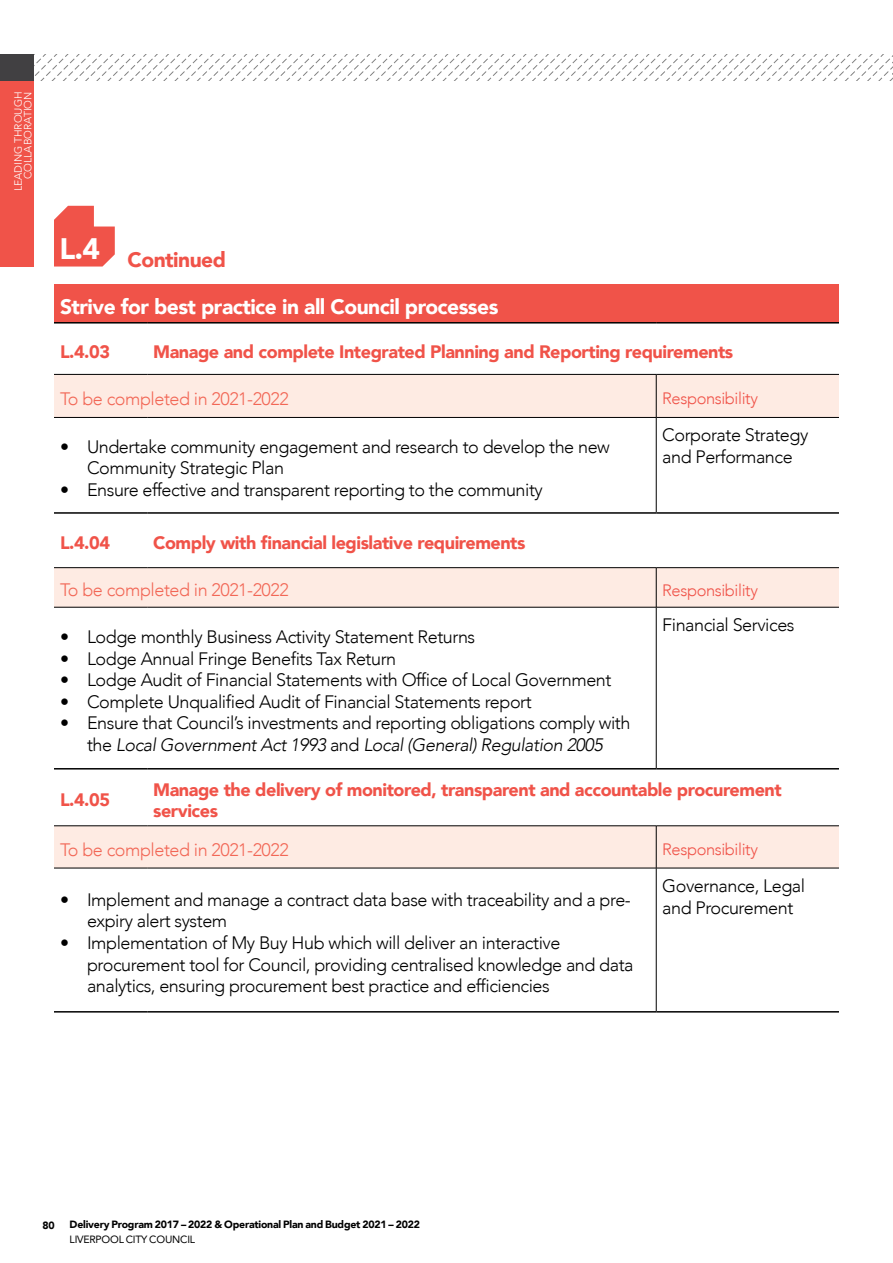
<style>
.page{position:relative;width:893px;height:1263px;background:#fff}
.page>*{position:absolute;margin:0;border:0;box-sizing:border-box;transform-origin:0 0}
.t1{font:900 21px "Avenir";letter-spacing:-.025em;color:#fff}
.t2{font:900 21px "Avenir";letter-spacing:-.025em;color:#f05349}
.t3{font:300 18px/21.6px "Avenir";letter-spacing:-.025em;color:#000}
.t4{font:900 18px/21.6px "Avenir";letter-spacing:-.025em;color:#f05349}
.t5{font:300 18px "Avenir";letter-spacing:-.025em;color:#f26756}
.t6{font:300 16.5px "Avenir";letter-spacing:-.025em;color:#f05349}
.t7{font:900 10.5px "Avenir";letter-spacing:-.02em;color:#000}
.t8{font:300 10.5px/9.6px "Avenir";color:#fff;text-align:right}
.t9{font:10.5px "Avenir";letter-spacing:-.02em;color:#000}
.s1{font-style:italic}
</style>
<div class="page">
<div style="left:0;top:81px;width:34px;height:185px;background:#f05349"></div>
<div style="left:0;top:54px;width:34px;height:27px;background:#414042"></div>
<svg style="left:34px;top:54px;width:859px;height:27px"></svg>
<div style="left:54px;top:284px;width:785px;height:39px;background:#f05349"></div>
<svg style="left:54px;top:375px;width:785px;height:493px"></svg>
<hr style="left:656px;top:418px;width:1px;height:94px;background:#000">
<hr style="left:656px;top:607px;width:1px;height:161px;background:#000">
<hr style="left:656px;top:868px;width:1px;height:143px;background:#000">
<hr style="left:54px;top:322px;width:93px;height:2px;background:#000">
<hr style="left:147px;top:322px;width:509px;height:2px;background:#000">
<hr style="left:656px;top:322px;width:183px;height:2px;background:#000">
<hr style="left:54px;top:512px;width:93px;height:2px;background:#000">
<hr style="left:147px;top:512px;width:509px;height:2px;background:#000">
<hr style="left:656px;top:512px;width:183px;height:2px;background:#000">
<hr style="left:54px;top:768px;width:93px;height:1px;background:#000">
<hr style="left:147px;top:768px;width:509px;height:1px;background:#000">
<hr style="left:656px;top:768px;width:183px;height:1px;background:#000">
<hr style="left:54px;top:1011px;width:93px;height:1px;background:#000">
<hr style="left:147px;top:1011px;width:509px;height:1px;background:#000">
<hr style="left:656px;top:1011px;width:183px;height:1px;background:#000">
<hr style="left:656px;top:375px;width:1px;height:42px;background:#000">
<hr style="left:656px;top:568px;width:1px;height:39px;background:#000">
<hr style="left:656px;top:826px;width:1px;height:42px;background:#000">
<hr style="left:54px;top:825px;width:93px;height:1px;background:#000">
<hr style="left:147px;top:825px;width:509px;height:1px;background:#000">
<hr style="left:656px;top:825px;width:183px;height:1px;background:#000">
<hr style="left:54px;top:868px;width:93px;height:1px;background:#000">
<hr style="left:147px;top:868px;width:509px;height:1px;background:#000">
<hr style="left:656px;top:868px;width:183px;height:1px;background:#000">
<hr style="left:54px;top:374px;width:93px;height:1px;background:#000">
<hr style="left:147px;top:374px;width:509px;height:1px;background:#000">
<hr style="left:656px;top:374px;width:183px;height:1px;background:#000">
<hr style="left:54px;top:417px;width:93px;height:1px;background:#000">
<hr style="left:147px;top:417px;width:509px;height:1px;background:#000">
<hr style="left:656px;top:417px;width:183px;height:1px;background:#000">
<hr style="left:54px;top:567px;width:93px;height:1px;background:#000">
<hr style="left:147px;top:567px;width:509px;height:1px;background:#000">
<hr style="left:656px;top:567px;width:183px;height:1px;background:#000">
<hr style="left:54px;top:607px;width:93px;height:1px;background:#000">
<hr style="left:147px;top:607px;width:509px;height:1px;background:#000">
<hr style="left:656px;top:607px;width:183px;height:1px;background:#000">
<svg style="left:54px;top:206px;width:61px;height:61px"></svg>
<p class="t8" style="left:14px;top:191px;width:101px;rotate:-90deg">LEADING THROUGH<br>COLLABORATION</p>
<p class="t2" style="left:59px;top:241px;width:168px"><sup>L.4</sup> Continued</p>
<p class="t1" style="left:60px;top:288px;width:440px">Strive for best practice in all Council processes</p>
<p class="t4" style="left:60px;top:340px;width:52px">L.4.03</p>
<p class="t4" style="left:153px;top:340px;width:582px">Manage and complete Integrated Planning and Reporting requirements</p>
<p class="t5" style="left:60px;top:388px;width:230px">To be completed in 2021-2022</p>
<p class="t6" style="left:662px;top:389px;width:97px">Responsibility</p>
<p class="t3" style="left:87px;top:436px;width:524px;text-indent:-27px">• Undertake community engagement and research to develop the new<br>Community Strategic Plan</p>
<p class="t3" style="left:60px;top:479px;width:484px">• Ensure effective and transparent reporting to the community</p>
<p class="t3" style="left:662px;top:424px;width:148px">Corporate Strategy and Performance</p>
<p class="t4" style="left:60px;top:532px;width:52px">L.4.04</p>
<p class="t4" style="left:153px;top:532px;width:374px">Comply with financial legislative requirements</p>
<p class="t5" style="left:60px;top:580px;width:230px">To be completed in 2021-2022</p>
<p class="t6" style="left:662px;top:580px;width:97px">Responsibility</p>
<p class="t3" style="left:60px;top:626px;width:417px">• Lodge monthly Business Activity Statement Returns</p>
<p class="t3" style="left:60px;top:648px;width:338px">• Lodge Annual Fringe Benefits Tax Return</p>
<p class="t3" style="left:60px;top:669px;width:553px">• Lodge Audit of Financial Statements with Office of Local Government</p>
<p class="t3" style="left:60px;top:691px;width:473px">• Complete Unqualified Audit of Financial Statements report</p>
<p class="t3" style="left:60px;top:712px;width:572px;text-align:center">• Ensure that Council’s investments and reporting obligations comply with the <span class="s1">Local Government Act 1993</span> and <span class="s1">Local (General) Regulation 2005</span></p>
<p class="t3" style="left:662px;top:614px;width:134px">Financial Services</p>
<p class="t4" style="left:60px;top:789px;width:52px">L.4.05</p>
<p class="t4" style="left:153px;top:778px;width:630px">Manage the delivery of monitored, transparent and accountable procurement services</p>
<p class="t5" style="left:60px;top:839px;width:230px">To be completed in 2021-2022</p>
<p class="t6" style="left:662px;top:840px;width:97px">Responsibility</p>
<p class="t3" style="left:87px;top:889px;width:545px;text-indent:-27px">• Implement and manage a contract data base with traceability and a pre&shy;expiry alert system</p>
<p class="t3" style="left:87px;top:932px;width:548px;text-indent:-27px">• Implementation of My Buy Hub which will deliver an interactive procurement tool for Council, providing centralised knowledge and data analytics, ensuring procurement best practice and efficiencies</p>
<p class="t3" style="left:662px;top:875px;width:144px">Governance, Legal and Procurement</p>
<p class="t7" style="left:43px;top:1216px;width:14px">80</p>
<p class="t7" style="left:70px;top:1216px;width:352px">Delivery Program 2017 – 2022 &amp; Operational Plan and Budget 2021 – 2022</p>
<p class="t9" style="left:70px;top:1231px;width:127px">LIVERPOOL CITY COUNCIL</p>
</div>
